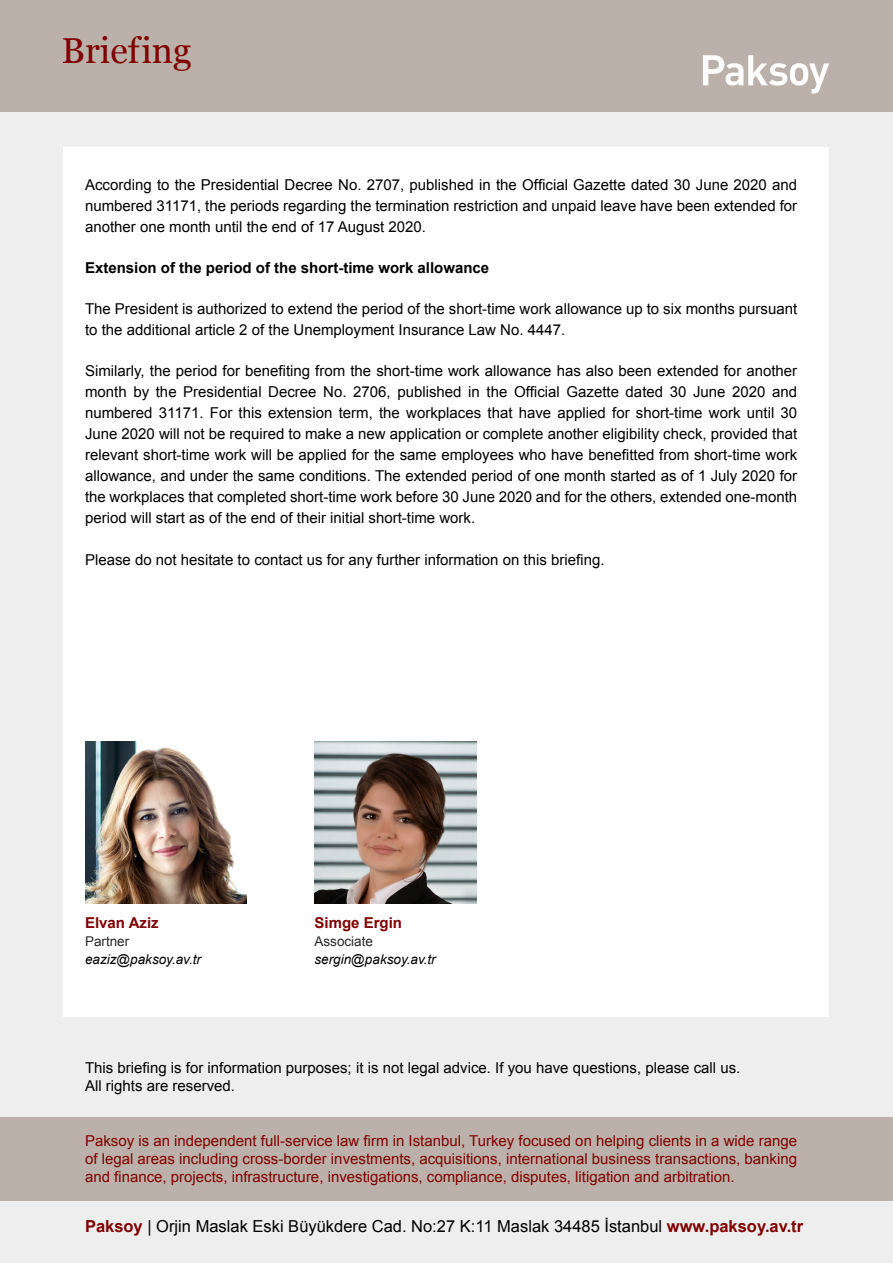
<style>
.page{position:relative;width:893px;height:1263px;background:#eee}
.page>*{position:absolute;margin:0;border:0;box-sizing:border-box;transform-origin:0 0}
.t1{font:36px "Georgia";color:#800000}
.t2{font:16.5px "Arial";color:#000}
.t3{font:15px/21px "Arial";color:#000}
.t4{font:15px/18px "Arial";color:#800000;text-align:justify}
.t5{font:700 15px "Arial";color:#000}
.t6{font:700 15px "Arial";color:#800000}
.t7{font:italic 13.5px "Arial";color:#000}
.t8{font:13.5px "Arial";color:#282828}
.s1{font-weight:700;color:#800000}
</style>
<div class="page">
<div style="left:0;top:0;width:893px;height:112px;background:#bbb1aa"></div>
<div style="left:64px;top:147px;width:765px;height:869px;background:#fff"></div>
<svg style="left:703px;top:55px;width:126px;height:39px"></svg>
<div style="left:0;top:1117px;width:893px;height:83px;background:#bbb1aa"></div>
<img style="left:314px;top:741px;width:162px;height:162px">
<img style="left:85px;top:741px;width:162px;height:162px">
<h1 class="t1" style="left:62px;top:25px;width:131px">Briefing</h1>
<p class="t3" style="left:85px;top:174px;width:714px;text-align:justify">According to the Presidential Decree No. 2707, published in the Official Gazette dated 30 June 2020 and numbered 31171, the periods regarding the termination restriction and unpaid leave have been extended for another one month until the end of 17 August 2020.</p>
<p class="t5" style="left:85px;top:258px;width:406px">Extension of the period of the short-time work allowance</p>
<p class="t3" style="left:85px;top:298px;width:714px">The President is authorized to extend the period of the short-time work allowance up to six months pursuant to the additional article 2 of the Unemployment Insurance Law No. 4447.</p>
<p class="t3" style="left:85px;top:361px;width:714px;text-align:justify">Similarly, the period for benefiting from the short-time work allowance has also been extended for another month by the Presidential Decree No. 2706, published in the Official Gazette dated 30 June 2020 and numbered 31171. For this extension term, the workplaces that have applied for short-time work until 30<br>June 2020 will not be required to make a new application or complete another eligibility check, provided that relevant short-time work will be applied for the same employees who have benefitted from short-time work allowance, and under the same conditions. The extended period of one month started as of 1 July 2020 for the workplaces that completed short-time work before 30 June 2020 and for the others, extended one-month period will start as of the end of their initial short-time work.</p>
<p class="t3" style="left:85px;top:549px;width:521px">Please do not hesitate to contact us for any further information on this briefing.</p>
<p class="t6" style="left:85px;top:913px;width:75px">Elvan Aziz</p>
<p class="t8" style="left:85px;top:932px;width:46px">Partner</p>
<p class="t7" style="left:85px;top:950px;width:118px">eaziz@paksoy.av.tr</p>
<p class="t6" style="left:314px;top:913px;width:89px">Simge Ergin</p>
<p class="t8" style="left:314px;top:932px;width:60px">Associate</p>
<p class="t7" style="left:314px;top:950px;width:123px">sergin@paksoy.av.tr</p>
<p class="t3" style="left:85px;top:1059px;width:657px;line-height:18px">This briefing is for information purposes; it is not legal advice. If you have questions, please call us.<br>All rights are reserved.</p>
<p class="t4" style="left:85px;top:1132px;width:714px">Paksoy is an independent full-service law firm in Istanbul, Turkey focused on helping clients in a wide range of legal areas including cross-border investments, acquisitions, international business transactions, banking and finance, projects, infrastructure, investigations, compliance, disputes, litigation and arbitration.</p>
<p class="t2" style="left:85px;top:1216px;width:720px"><span class="s1">Paksoy</span> | Orjin Maslak Eski Büyükdere Cad. No:27 K:11 Maslak 34485 İstanbul <span class="s1">www.paksoy.av.tr</span></p>
</div>
